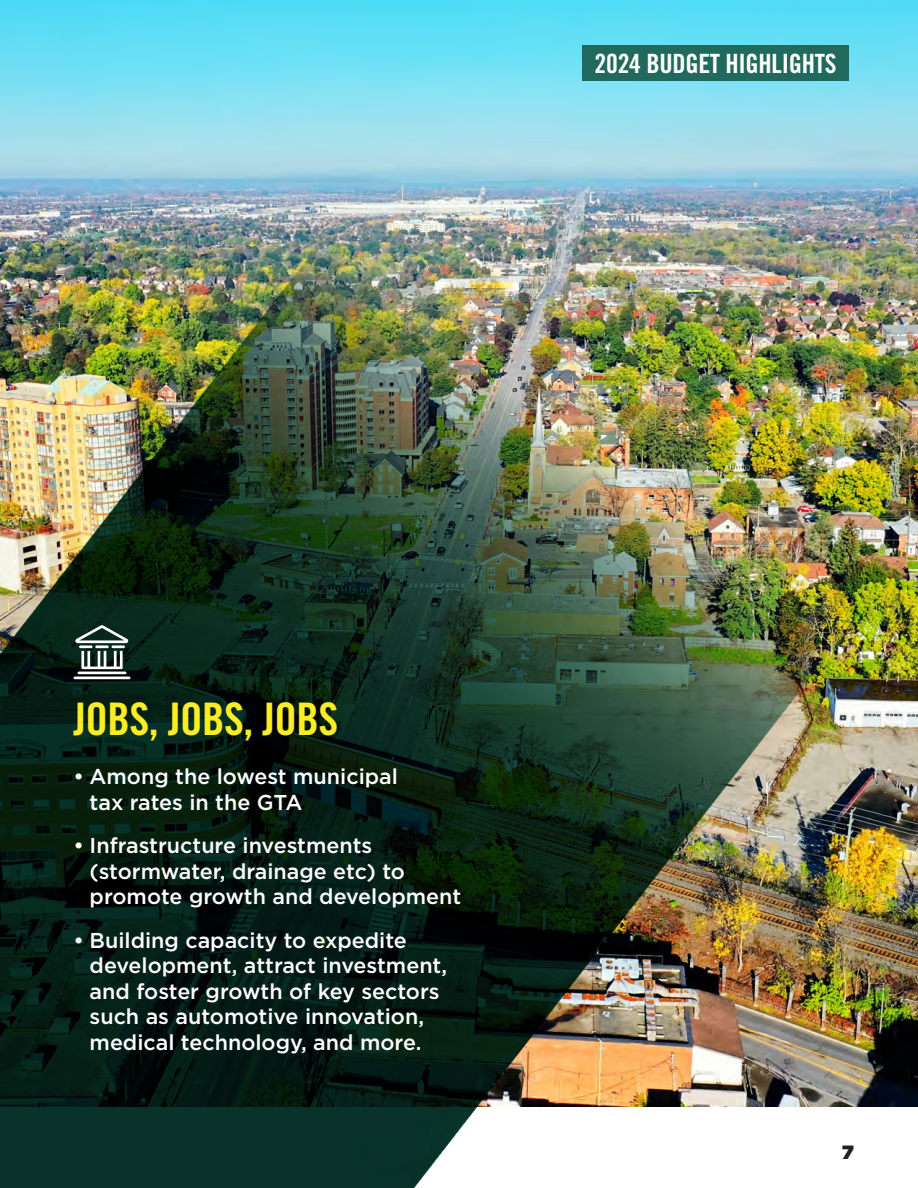
<style>
.page{position:relative;width:918px;height:1188px;background:#fff}
.page>*{position:absolute;margin:0;border:0;box-sizing:border-box;transform-origin:0 0}
.t1{font:44.85px "Trade Gothic LT Std Bd Cn 20";letter-spacing:-.01em;color:#faed24}
.t2{font:26.55px "Trade Gothic LT Std Bd Cn 20";letter-spacing:-.01em;color:#fff}
.t3{font:500 21.45px/25.5px "Gotham";color:#fff}
.t4{font:900 19.2px "Gotham";color:#231f20}
</style>
<div class="page">
<img style="left:0;top:0;width:918px;height:1188px">
<div style="left:583px;top:45px;width:266px;height:36px;background:#21695c"></div>
<hr style="left:79px;top:672px;width:46px;height:2px;background:#fff">
<hr style="left:75px;top:677px;width:54px;height:2px;background:#fff">
<hr style="left:83px;top:667px;width:38px;height:2px;background:#fff">
<svg style="left:74px;top:623px;width:57px;height:45px"></svg>
<p class="t2" style="left:595px;top:47px;width:243px">2024 BUDGET HIGHLIGHTS</p>
<h2 class="t1" style="left:74px;top:692px;width:266px">JOBS, JOBS, JOBS</h2>
<p class="t3" style="left:90px;top:764px;width:310px;text-indent:-16px">• Among the lowest municipal tax rates in the GTA</p>
<p class="t3" style="left:90px;top:833px;width:373px;text-indent:-16px">• Infrastructure investments (stormwater, drainage etc) to promote growth and development</p>
<p class="t3" style="left:90px;top:927px;width:359px;text-indent:-16px">• Building capacity to expedite development, attract investment, and foster growth of key sectors such as automotive innovation, medical technology, and more.</p>
<p class="t4" style="left:842px;top:1139px;width:13px">7</p>
</div>
